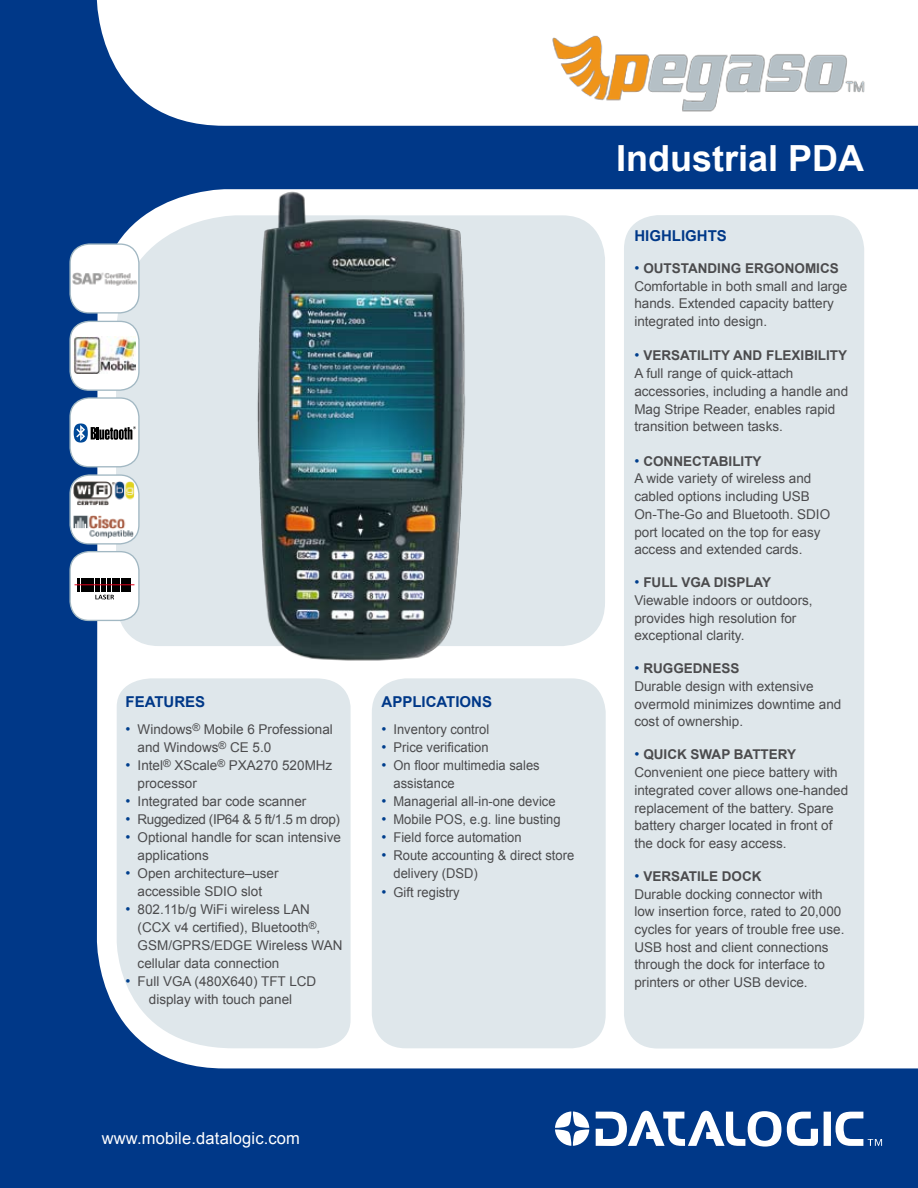
<style>
.page{position:relative;width:918px;height:1188px;background:#003888}
.page>*{position:absolute;margin:0;border:0;box-sizing:border-box;transform-origin:0 0}
.t1{font:700 36px "Arial";color:#fff}
.t2{font:16.5px "Arial";letter-spacing:.01em;color:#fff}
.t3{font:700 15px "Arial";color:#003888}
.t4{font:13.5px/17.7px "Arial";color:#4b4b4d}
.t5{font:13.5px/18px "Arial";color:#4b4b4d;scale:.96 1}
.t6{font:13.5px "Arial";letter-spacing:-.03em;color:#4b4b4d}
.s1{font-size:14.25px;color:#003f8d}
.s2{font-weight:700}
</style>
<div class="page">
<div style="left:97px;top:189px;width:821px;height:879px;background:#fff"></div>
<div style="left:97px;top:0;width:821px;height:126px;background:#fff"></div>
<div style="left:372px;top:678px;width:234px;height:370px;background:#dfe7eb;border-radius:34px"></div>
<div style="left:624px;top:215px;width:240px;height:834px;background:#dfe7eb;border-radius:34px"></div>
<div style="left:116px;top:215px;width:489px;height:431px;background:#dfe7eb"></div>
<div style="left:117px;top:678px;width:234px;height:370px;background:#dfe7eb"></div>
<svg style="left:555px;top:1112px;width:34px;height:34px"></svg>
<svg style="left:596px;top:1111px;width:286px;height:36px"></svg>
<img style="left:234px;top:189px;width:265px;height:474px">
<svg style="left:71px;top:398px;width:68px;height:69px;background:#d8dde2"></svg>
<div style="left:69px;top:397px;width:71px;height:70px;border:1px solid #a2b8c3;border-radius:19px"></div>
<div style="left:70px;top:475px;width:69px;height:69px;background:#fff;border-radius:19px"></div>
<img style="left:73px;top:481px;width:61px;height:24px">
<img style="left:73px;top:516px;width:60px;height:23px">
<div style="left:69px;top:474px;width:71px;height:71px;border:1px solid #a2b8c3;border-radius:19px"></div>
<svg style="left:70px;top:552px;width:69px;height:68px;background:#d0d1d4"></svg>
<hr style="left:75px;top:584px;width:59px;height:1px;background:#e2001a">
<div style="left:69px;top:551px;width:71px;height:70px;border:1px solid #a2b8c3;border-radius:19px"></div>
<img style="left:536px;top:28px;width:339px;height:87px">
<div style="left:70px;top:321px;width:69px;height:69px;background:#fff;border-radius:19px"></div>
<img style="left:73px;top:337px;width:62px;height:37px">
<div style="left:69px;top:321px;width:71px;height:70px;border:1px solid #a2b8c3;border-radius:19px"></div>
<div style="left:70px;top:244px;width:69px;height:69px;background:#fff;border-radius:19px"></div>
<img style="left:73px;top:273px;width:64px;height:12px">
<div style="left:69px;top:243px;width:71px;height:71px;border:1px solid #a2b8c3;border-radius:19px"></div>
<p class="t3" style="left:126px;top:692px;width:81px">FEATURES</p>
<p class="t4" style="left:138px;top:720px;width:197px;text-indent:-12px"><span class="s1">•</span> Windows<sup>®</sup> Mobile 6 Professional and Windows<sup>®</sup> CE 5.0</p>
<p class="t4" style="left:138px;top:756px;width:196px;text-indent:-12px"><span class="s1">•</span> Intel<sup>®</sup> XScale<sup>®</sup> PXA270 520MHz processor</p>
<p class="t4" style="left:126px;top:793px;width:182px"><span class="s1">•</span> Integrated bar code scanner</p>
<p class="t6" style="left:126px;top:810px;width:216px"><span class="s1">•</span> Ruggedized (IP64 &amp; 5 ft/1.5 m drop)</p>
<p class="t4" style="left:138px;top:828px;width:205px;text-indent:-12px"><span class="s1">•</span> Optional handle for scan intensive applications</p>
<p class="t4" style="left:126px;top:864px;width:155px;text-align:center"><span class="s1">•</span> Open architecture–user accessible SDIO slot</p>
<p class="t4" style="left:138px;top:900px;width:206px;text-indent:-12px"><span class="s1">•</span> 802.11b/g WiFi wireless LAN (CCX v4 certified), Bluetooth<sup>®</sup>,<br>GSM/GPRS/EDGE Wireless WAN cellular data connection</p>
<p class="t4" style="left:126px;top:972px;width:192px;text-align:center"><span class="s1">•</span> Full VGA (480X640) TFT LCD display with touch panel</p>
<p class="t3" style="left:382px;top:692px;width:112px">APPLICATIONS</p>
<p class="t5" style="left:382px;top:720px;width:114px"><span class="s1">•</span> Inventory control</p>
<p class="t5" style="left:382px;top:738px;width:113px"><span class="s1">•</span> Price verification</p>
<p class="t5" style="left:394px;top:756px;width:154px;text-indent:-12px"><span class="s1">•</span> On floor multimedia sales assistance</p>
<p class="t5" style="left:382px;top:792px;width:183px"><span class="s1">•</span> Managerial all-in-one device</p>
<p class="t5" style="left:382px;top:810px;width:188px"><span class="s1">•</span> Mobile POS, e.g. line busting</p>
<p class="t5" style="left:382px;top:828px;width:148px"><span class="s1">•</span> Field force automation</p>
<p class="t5" style="left:394px;top:846px;width:190px;text-indent:-12px"><span class="s1">•</span> Route accounting &amp; direct store delivery (DSD)</p>
<p class="t5" style="left:382px;top:884px;width:83px"><span class="s1">•</span> Gift registry</p>
<h1 class="t1" style="left:616px;top:135px;width:250px">Industrial PDA</h1>
<p class="t3" style="left:634px;top:226px;width:94px">HIGHLIGHTS</p>
<p class="t4" style="left:634px;top:259px;width:215px"><span class="s1">•</span> <span class="s2">OUTSTANDING ERGONOMICS<br></span>Comfortable in both small and large hands. Extended capacity battery integrated into design.</p>
<p class="t4" style="left:634px;top:347px;width:215px"><span class="s1">•</span> <span class="s2">VERSATILITY AND FLEXIBILITY<br></span>A full range of quick-attach accessories, including a handle and<br>Mag Stripe Reader, enables rapid transition between tasks.</p>
<p class="t4" style="left:634px;top:452px;width:197px"><span class="s1">•</span> <span class="s2">CONNECTABILITY<br></span>A wide variety of wireless and cabled options including USB<br>On-The-Go and Bluetooth. SDIO port located on the top for easy access and extended cards.</p>
<p class="t4" style="left:634px;top:574px;width:180px"><span class="s1">•</span> <span class="s2">FULL VGA DISPLAY<br></span>Viewable indoors or outdoors, provides high resolution for exceptional clarity.</p>
<p class="t4" style="left:634px;top:660px;width:209px"><span class="s1">•</span> <span class="s2">RUGGEDNESS<br></span>Durable design with extensive overmold minimizes downtime and cost of ownership.</p>
<p class="t4" style="left:634px;top:746px;width:215px"><span class="s1">•</span> <span class="s2">QUICK SWAP BATTERY<br></span>Convenient one piece battery with integrated cover allows one-handed replacement of the battery. Spare battery charger located in front of the dock for easy access.</p>
<p class="t4" style="left:634px;top:868px;width:212px"><span class="s1">•</span> <span class="s2">VERSATILE DOCK<br></span>Durable docking connector with low insertion force, rated to 20,000 cycles for years of trouble free use.<br>USB host and client connections through the dock for interface to printers or other USB device.</p>
<p class="t2" style="left:102px;top:1127px;width:200px">www.mobile.datalogic.com</p>
</div>
